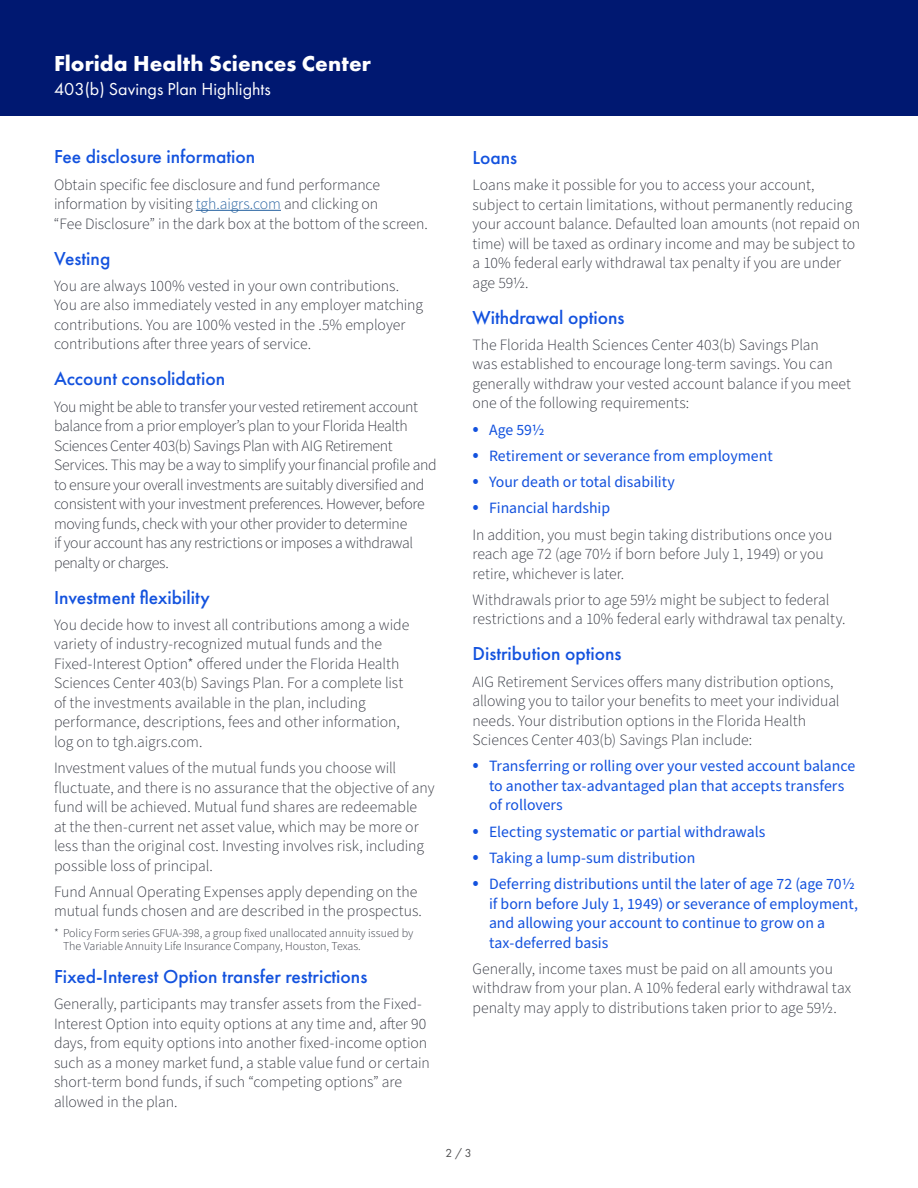
<style>
.page{position:relative;width:918px;height:1188px;background:#fff}
.page>*{position:absolute;margin:0;border:0;box-sizing:border-box;transform-origin:0 0}
.t1{font:700 22.5px "Futura PT";letter-spacing:.005em;color:#fff}
.t2{font:500 19.5px "Futura PT";color:#1352de}
.t3{font:18px "Futura PT";color:#fff}
.t4{font:300 15.75px/19.5px "Source Sans Pro";letter-spacing:-.005em;color:#343741}
.t5{font:300 15.75px/19.5px "Source Sans Pro";letter-spacing:-.025em;color:#343741}
.t6{font:15.75px/19.5px "Source Sans Pro";color:#1352de}
.t7{font:300 12px/13.5px "Source Sans Pro";color:#343741}
.t8{font:12px "Futura PT";color:#4d4d4f}
.s1{color:#215e9e}
.s2{font-size:21px}
.s3{font-weight:400;font-size:21px;color:#1352de}
.s4{font-weight:400;color:#1352de}
</style>
<div class="page">
<hr style="left:196px;top:210px;width:85px;height:1px;background:#215e9e">
<div style="left:0;top:0;width:918px;height:116px;background:#001871"></div>
<h1 class="t1" style="left:54px;top:49px;width:319px">Florida Health Sciences Center</h1>
<p class="t3" style="left:54px;top:78px;width:218px">403(b) Savings Plan Highlights</p>
<p class="t2" style="left:54px;top:145px;width:203px">Fee disclosure information</p>
<p class="t4" style="left:54px;top:175px;width:375px">Obtain specific fee disclosure and fund performance information by visiting <span class="s1">tgh.aigrs.com</span> and clicking on<br>“Fee Disclosure” in the dark box at the bottom of the screen.</p>
<p class="t2" style="left:54px;top:246px;width:58px">Vesting</p>
<p class="t4" style="left:54px;top:276px;width:371px">You are always 100% vested in your own contributions.<br>You are also immediately vested in any employer matching contributions. You are 100% vested in the .5% employer contributions after three years of service.</p>
<p class="t2" style="left:54px;top:367px;width:173px">Account consolidation</p>
<p class="t5" style="left:54px;top:397px;width:384px">You might be able to transfer your vested retirement account balance from a prior employer’s plan to your Florida Health Sciences Center 403(b) Savings Plan with AIG Retirement Services. This may be a way to simplify your financial profile and to ensure your overall investments are suitably diversified and consistent with your investment preferences. However, before moving funds, check with your other provider to determine<br>if your account has any restrictions or imposes a withdrawal penalty or charges.</p>
<p class="t2" style="left:54px;top:585px;width:157px">Investment flexibility</p>
<p class="t4" style="left:54px;top:615px;width:357px">You decide how to invest all contributions among a wide variety of industry-recognized mutual funds and the Fixed-Interest Option* offered under the Florida Health Sciences Center 403(b) Savings Plan. For a complete list of the investments available in the plan, including performance, descriptions, fees and other information, log on to tgh.aigrs.com.</p>
<p class="t4" style="left:54px;top:759px;width:382px">Investment values of the mutual funds you choose will fluctuate, and there is no assurance that the objective of any fund will be achieved. Mutual fund shares are redeemable<br>at the then-current net asset value, which may be more or less than the original cost. Investing involves risk, including possible loss of principal.</p>
<p class="t4" style="left:54px;top:882px;width:370px">Fund Annual Operating Expenses apply depending on the mutual funds chosen and are described in the prospectus.</p>
<p class="t7" style="left:63px;top:926px;width:352px;text-indent:-9px">* Policy Form series GFUA-398, a group fixed unallocated annuity issued by<br>The Variable Annuity Life Insurance Company, Houston, Texas.</p>
<p class="t2" style="left:54px;top:965px;width:315px">Fixed-Interest Option transfer restrictions</p>
<p class="t4" style="left:54px;top:995px;width:377px">Generally, participants may transfer assets from the Fixed-Interest Option into equity options at any time and, after 90 days, from equity options into another fixed-income option such as a money market fund, a stable value fund or certain short-term bond funds, if such “competing options” are allowed in the plan.</p>
<p class="t2" style="left:472px;top:146px;width:46px">Loans</p>
<p class="t4" style="left:472px;top:176px;width:389px">Loans make it possible for you to access your account, subject to certain limitations, without permanently reducing your account balance. Defaulted loan amounts (not repaid on time) will be taxed as ordinary income and may be subject to a 10% federal early withdrawal tax penalty if you are under age 59½.</p>
<p class="t2" style="left:472px;top:305px;width:154px">Withdrawal options</p>
<p class="t4" style="left:472px;top:335px;width:380px">The Florida Health Sciences Center 403(b) Savings Plan<br>was established to encourage long-term savings. You can generally withdraw your vested account balance if you meet one of the following requirements:</p>
<p class="t6" style="left:472px;top:420px;width:73px"><span class="s2">•</span> Age 59½</p>
<p class="t6" style="left:472px;top:446px;width:302px"><span class="s2">•</span> Retirement or severance from employment</p>
<p class="t6" style="left:472px;top:473px;width:204px"><span class="s2">•</span> Your death or total disability</p>
<p class="t4" style="left:472px;top:496px;width:361px;line-height:26.2px"><span class="s3">•</span> <span class="s4">Financial hardship<br></span>In addition, you must begin taking distributions once you</p>
<p class="t4" style="left:472px;top:545px;width:353px">reach age 72 (age 70½ if born before July 1, 1949) or you retire, whichever is later.</p>
<p class="t4" style="left:472px;top:590px;width:374px">Withdrawals prior to age 59½ might be subject to federal restrictions and a 10% federal early withdrawal tax penalty.</p>
<p class="t2" style="left:472px;top:642px;width:151px">Distribution options</p>
<p class="t4" style="left:472px;top:672px;width:369px">AIG Retirement Services offers many distribution options, allowing you to tailor your benefits to meet your individual needs. Your distribution options in the Florida Health Sciences Center 403(b) Savings Plan include:</p>
<p class="t6" style="left:489px;top:757px;width:368px;text-indent:-16px"><span class="s2">•</span> Transferring or rolling over your vested account balance to another tax-advantaged plan that accepts transfers of rollovers</p>
<p class="t6" style="left:472px;top:822px;width:295px"><span class="s2">•</span> Electing systematic or partial withdrawals</p>
<p class="t6" style="left:472px;top:848px;width:224px"><span class="s2">•</span> Taking a lump-sum distribution</p>
<p class="t6" style="left:489px;top:875px;width:370px;text-indent:-16px"><span class="s2">•</span> Deferring distributions until the later of age 72 (age 701/2 if born before July 1, 1949) or severance of employment, and allowing your account to continue to grow on a tax-deferred basis</p>
<p class="t4" style="left:472px;top:959px;width:380px">Generally, income taxes must be paid on all amounts you withdraw from your plan. A 10% federal early withdrawal tax penalty may apply to distributions taken prior to age 59½.</p>
<p class="t8" style="left:445px;top:1146px;width:28px">2 / 3</p>
</div>
